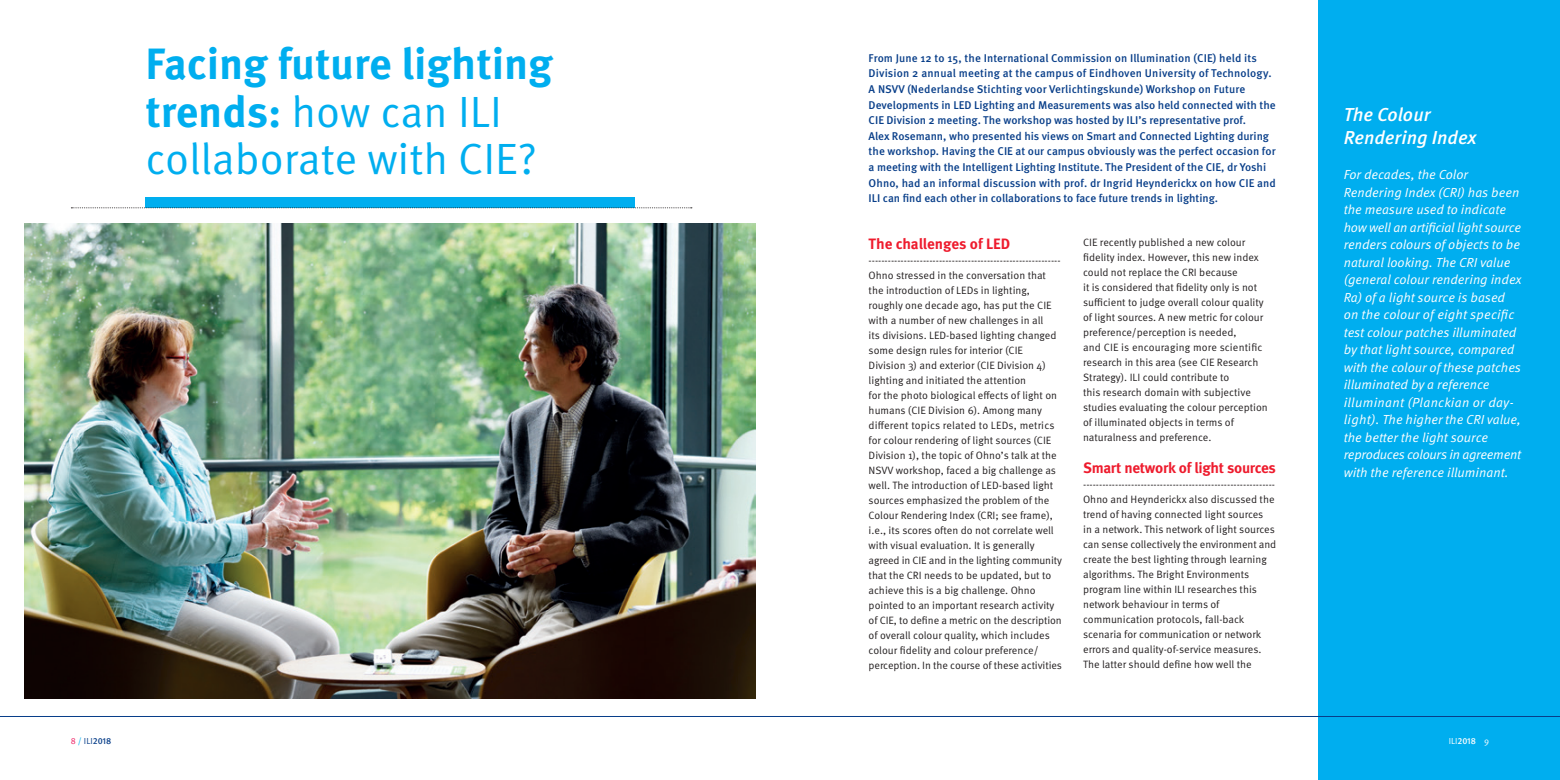
<style>
.page{position:relative;width:1560px;height:780px;background:#fff}
.page>*{position:absolute;margin:0;border:0;box-sizing:border-box;transform-origin:0 0}
.Kop{font:43.75px/47.5px "Meta OT";color:#00aeef}
.Body{font:italic 500 18.75px "Meta OT";color:#fff}
.Tussenkopje{font:700 15px "Meta OT";letter-spacing:-.02em;color:#ee1b2d}
.Body-2{font:italic 13.12px/17.5px "Meta OT";color:#fff}
.Intro{font:500 11.25px/15.6px "Meta OT";color:#083e89}
.Body-3{font:10.62px/15px "Meta OT";color:#231f20}
.t1{font:500 8.75px "Meta OT";color:#083e89}
.t2{font:8.75px "Meta OT";color:#fff}
.s1{font-weight:700}
.s2{font-weight:400;color:#ee1059}
.s3{font-weight:400;color:#00aeef}
.s4{font-weight:400}
.s5{font-weight:500}
.s6{color:#00aeef}
</style>
<div class="page">
<div style="left:1318px;top:0;width:241px;height:780px;background:#00aeef"></div>
<div style="left:145px;top:198px;width:489px;height:10px;background:#00aeef"></div>
<hr style="left:0;top:716px;width:1559px;height:1px;background:#083e89">
<img style="left:25px;top:223px;width:730px;height:475px">
<svg style="left:71px;top:207px;width:621px;height:1px"></svg>
<p class="Kop" style="left:145px;top:41px;width:409px"><span class="s1">Facing future lighting trends:</span> how can ILI collaborate with CIE?</p>
<p class="Intro" style="left:868px;top:50px;width:409px">From June 12 to 15, the International Commission on Illumination (CIE) held its Division 2 annual meeting at the campus of Eindhoven University of Technology.<br>A NSVV (Nederlandse Stichting voor Verlichtingskunde) Workshop on Future Developments in LED Lighting and Measurements was also held connected with the CIE Division 2 meeting. The workshop was hosted by ILI’s representative prof.<br>Alex Rosemann, who presented his views on Smart and Connected Lighting during the workshop. Having the CIE at our campus obviously was the perfect occasion for a meeting with the Intelligent Lighting Institute. The President of the CIE, dr Yoshi Ohno, had an informal discussion with prof. dr Ingrid Heynderickx on how CIE and ILI can find each other in collaborations to face future trends in lighting.</p>
<p class="Tussenkopje" style="left:868px;top:234px;width:143px">The challenges of LED</p>
<p class="Body-3" style="left:868px;top:253px;width:193px">------------------------------------------------------------</p>
<p class="Body-3" style="left:868px;top:268px;width:195px">Ohno stressed in the conversation that the introduction of LEDs in lighting, roughly one decade ago, has put the CIE with a number of new challenges in all<br>its divisions. LED-based lighting changed some design rules for interior (CIE Division 3) and exterior (CIE Division 4) lighting and initiated the attention<br>for the photo biological effects of light on humans (CIE Division 6). Among many different topics related to LEDs, metrics for colour rendering of light sources (CIE Division 1), the topic of Ohno’s talk at the NSVV workshop, faced a big challenge as well. The introduction of LED-based light sources emphasized the problem of the Colour Rendering Index (CRI; see frame), i.e., its scores often do not correlate well with visual evaluation. It is generally agreed in CIE and in the lighting community that the CRI needs to be updated, but to achieve this is a big challenge. Ohno pointed to an important research activity of CIE, to define a metric on the description of overall colour quality, which includes colour fidelity and colour preference/ perception. In the course of these activities</p>
<p class="Body-3" style="left:1082px;top:234px;width:186px">CIE recently published a new colour fidelity index. However, this new index could not replace the CRI because<br>it is considered that fidelity only is not sufficient to judge overall colour quality of light sources. A new metric for colour preference/perception is needed,<br>and CIE is encouraging more scientific research in this area (see CIE Research Strategy). ILI could contribute to<br>this research domain with subjective studies evaluating the colour perception of illuminated objects in terms of naturalness and preference.</p>
<p class="Tussenkopje" style="left:1082px;top:458px;width:194px">Smart network of light sources</p>
<p class="Body-3" style="left:1082px;top:477px;width:193px">------------------------------------------------------------</p>
<p class="Body-3" style="left:1082px;top:492px;width:195px">Ohno and Heynderickx also discussed the trend of having connected light sources<br>in a network. This network of light sources can sense collectively the environment and create the best lighting through learning algorithms. The Bright Environments program line within ILI researches this network behaviour in terms of communication protocols, fall-back scenaria for communication or network errors and quality-of-service measures.<br>The latter should define how well the</p>
<p class="Body" style="left:1343px;top:102px;width:88px">The Colour</p>
<p class="Body" style="left:1343px;top:126px;width:134px">Rendering Index</p>
<p class="Body-2" style="left:1343px;top:166px;width:179px">For decades, the Color<br>Rendering Index (CRI) has been the measure used to indicate how well an artificial light source renders colours of objects to be natural looking. The CRI value (general colour rendering index<br>Ra) of a light source is based on the colour of eight specific test colour patches illuminated by that light source, compared with the colour of these patches illuminated by a reference illuminant (Planckian or day&shy;light). The higher the CRI value, the better the light source reproduces colours in agreement with the reference illuminant.</p>
<p class="t1" style="left:71px;top:735px;width:42px"><span class="s2">8</span> <span class="s3">/</span> <span class="s4">ILI</span>2018</p>
<p class="t2" style="left:1448px;top:735px;width:42px">ILI<span class="s5">2018</span> <span class="s6">/</span> 9</p>
</div>
